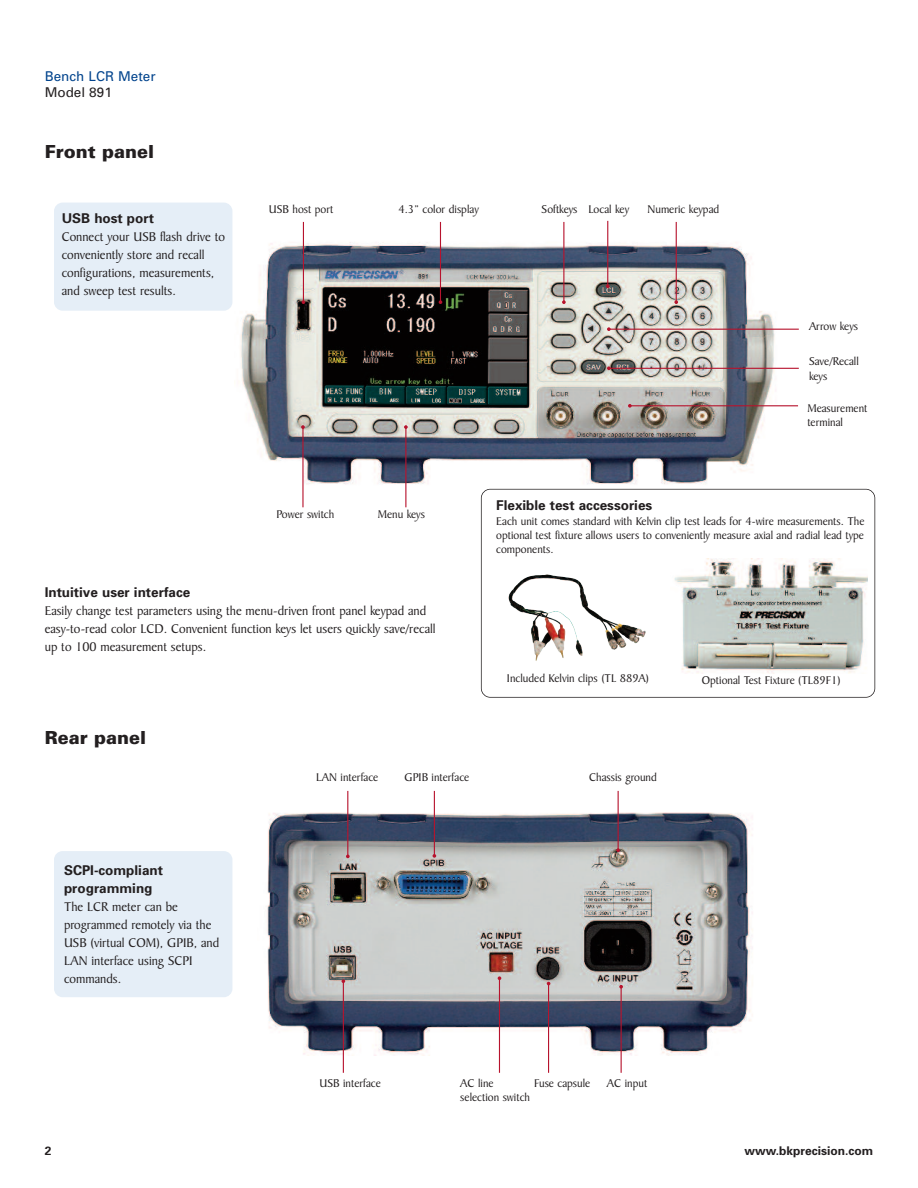
<style>
.page{position:relative;width:918px;height:1188px;background:#fff}
.page>*{position:absolute;margin:0;border:0;box-sizing:border-box;transform-origin:0 0}
.t1{font:900 18px "Univers";color:#231f20}
.t2{font:13.5px/18px "Baker Signet BT";color:#231f20}
.t3{font:700 13.5px/18px "Univers";color:#231f20}
.t4{font:13.5px "Univers";color:#02448d}
.t5{font:13.5px "Univers";color:#231f20}
.t6{font:12px/14.4px "Baker Signet BT";color:#231f20}
.t7{font:700 12px "Univers";color:#231f20}
</style>
<div class="page">
<img style="left:240px;top:234px;width:540px;height:261px">
<hr style="left:607px;top:221px;width:1px;height:65px;background:#b7132d">
<img style="left:267px;top:811px;width:486px;height:244px">
<svg style="left:606px;top:284px;width:4px;height:4px"></svg>
<hr style="left:303px;top:222px;width:1px;height:80px;background:#b7132d">
<hr style="left:440px;top:222px;width:1px;height:80px;background:#b7132d">
<hr style="left:563px;top:222px;width:1px;height:80px;background:#b7132d">
<svg style="left:562px;top:300px;width:4px;height:4px"></svg>
<hr style="left:347px;top:791px;width:1px;height:66px;background:#b7132d">
<hr style="left:434px;top:791px;width:1px;height:65px;background:#b7132d">
<hr style="left:618px;top:791px;width:1px;height:60px;background:#b7132d">
<svg style="left:616px;top:848px;width:4px;height:4px"></svg>
<hr style="left:343px;top:981px;width:1px;height:92px;background:#b7132d">
<hr style="left:499px;top:978px;width:1px;height:95px;background:#b7132d">
<hr style="left:548px;top:983px;width:1px;height:90px;background:#b7132d">
<hr style="left:621px;top:986px;width:1px;height:87px;background:#b7132d">
<svg style="left:619px;top:985px;width:4px;height:4px"></svg>
<hr style="left:676px;top:222px;width:1px;height:80px;background:#b7132d">
<svg style="left:674px;top:300px;width:4px;height:4px"></svg>
<hr style="left:302px;top:427px;width:2px;height:80px;background:#b7132d">
<svg style="left:301px;top:425px;width:4px;height:4px"></svg>
<hr style="left:405px;top:427px;width:1px;height:80px;background:#b7132d">
<svg style="left:404px;top:425px;width:4px;height:4px"></svg>
<hr style="left:609px;top:368px;width:190px;height:1px;background:#b7132d">
<svg style="left:607px;top:366px;width:4px;height:4px"></svg>
<hr style="left:630px;top:405px;width:168px;height:1px;background:#b7132d">
<svg style="left:628px;top:404px;width:4px;height:4px"></svg>
<hr style="left:609px;top:329px;width:190px;height:1px;background:#b7132d">
<svg style="left:607px;top:327px;width:4px;height:4px"></svg>
<div style="left:54px;top:203px;width:178px;height:108px;background:#e5eef7;border-radius:9px"></div>
<div style="left:54px;top:851px;width:178px;height:146px;background:#e5eef7;border-radius:9px"></div>
<div style="left:481px;top:489px;width:394px;height:209px;border:2px solid #231f20;border-radius:9px"></div>
<img style="left:674px;top:559px;width:194px;height:114px">
<img style="left:609px;top:623px;width:37px;height:27px">
<p class="t4" style="left:45px;top:71px;width:113px">Bench LCR Meter</p>
<p class="t5" style="left:45px;top:87px;width:69px">Model 891</p>
<h1 class="t1" style="left:45px;top:145px;width:111px">Front panel</h1>
<p class="t3" style="left:62px;top:210px;width:94px">USB host port</p>
<p class="t2" style="left:62px;top:229px;width:165px">Connect your USB flash drive to conveniently store and recall configurations, measurements, and sweep test results.</p>
<p class="t6" style="left:269px;top:203px;width:66px">USB host port</p>
<p class="t6" style="left:399px;top:203px;width:82px">4.3” color display</p>
<p class="t6" style="left:542px;top:203px;width:38px">Softkeys</p>
<p class="t6" style="left:588px;top:203px;width:42px">Local key</p>
<p class="t6" style="left:647px;top:203px;width:73px">Numeric keypad</p>
<p class="t6" style="left:809px;top:320px;width:51px">Arrow keys</p>
<p class="t6" style="left:809px;top:356px;width:51px">Save/Recall keys</p>
<p class="t6" style="left:807px;top:402px;width:62px">Measurement terminal</p>
<p class="t6" style="left:276px;top:508px;width:60px">Power switch</p>
<p class="t6" style="left:378px;top:508px;width:49px">Menu keys</p>
<p class="t3" style="left:45px;top:584px;width:147px">Intuitive user interface</p>
<p class="t2" style="left:45px;top:603px;width:393px">Easily change test parameters using the menu-driven front panel keypad and easy-to-read color LCD. Convenient function keys let users quickly save/recall up to 100 measurement setups.</p>
<h1 class="t1" style="left:45px;top:731px;width:103px">Rear panel</h1>
<p class="t3" style="left:496px;top:498px;width:158px">Flexible test accessories</p>
<p class="t6" style="left:496px;top:515px;width:370px;text-align:justify">Each unit comes standard with Kelvin clip test leads for 4-wire measurements. The optional test fixture allows users to conveniently measure axial and radial lead type components.</p>
<p class="t6" style="left:507px;top:672px;width:144px">Included Kelvin clips (TL 889A)</p>
<p class="t6" style="left:702px;top:674px;width:140px">Optional Test Fixture (TL89F1)</p>
<p class="t3" style="left:64px;top:863px;width:101px">SCPI-compliant programming</p>
<p class="t2" style="left:64px;top:899px;width:157px">The LCR meter can be programmed remotely via the<br>USB (virtual COM), GPIB, and<br>LAN interface using SCPI commands.</p>
<p class="t7" style="left:45px;top:1146px;width:8px">2</p>
<p class="t6" style="left:316px;top:771px;width:64px">LAN interface</p>
<p class="t6" style="left:405px;top:771px;width:66px">GPIB interface</p>
<p class="t6" style="left:589px;top:771px;width:69px">Chassis ground</p>
<p class="t6" style="left:320px;top:1077px;width:63px">USB interface</p>
<p class="t6" style="left:460px;top:1077px;width:35px">AC line</p>
<p class="t6" style="left:534px;top:1077px;width:58px">Fuse capsule</p>
<p class="t6" style="left:607px;top:1077px;width:42px">AC input</p>
<p class="t6" style="left:460px;top:1092px;width:71px">selection switch</p>
<p class="t7" style="left:745px;top:1146px;width:130px">www.bkprecision.com</p>
</div>
